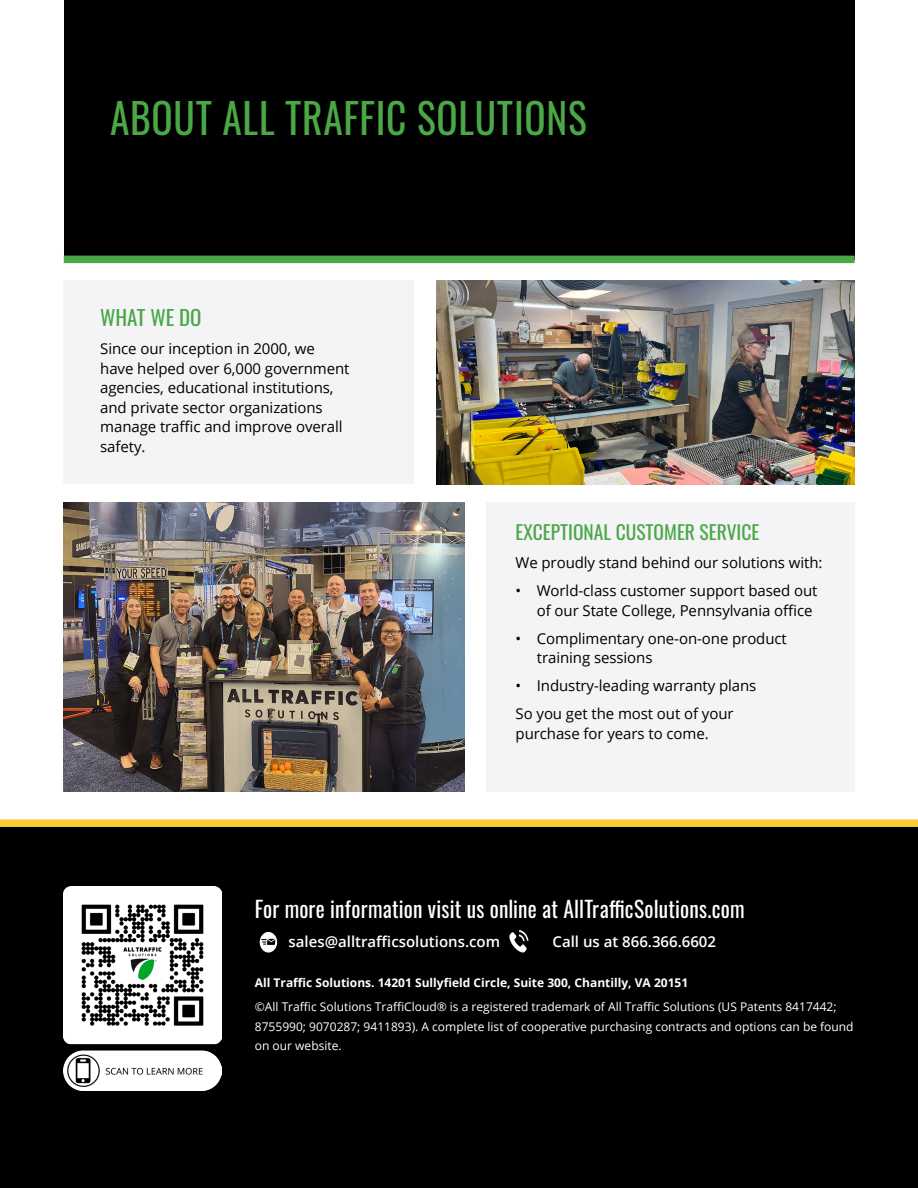
<style>
.page{position:relative;width:918px;height:1188px;background:#fff}
.page>*{position:absolute;margin:0;border:0;box-sizing:border-box;transform-origin:0 0}
.t1{font:42px "Oswald";letter-spacing:.02em;color:#4aa847;scale:.94 1}
.t2{font:22.5px "Oswald";letter-spacing:.01em;color:#fff;scale:.95 1}
.t3{font:21px "Oswald";color:#4aa847}
.t4{font:19.5px "Oswald";color:#4aa847}
.t5{font:15px/19.5px "Open Sans";letter-spacing:-.005em;color:#000}
.t6{font:600 15px "Open Sans";color:#fff}
.t7{font:12px/19.5px "Open Sans";color:#fff}
.t8{font:700 12px "Open Sans";color:#fff}
</style>
<div class="page">
<div style="left:486px;top:503px;width:369px;height:289px;background:#f4f3f6"></div>
<div style="left:64px;top:281px;width:350px;height:203px;background:#f4f3f6"></div>
<div style="left:64px;top:0;width:791px;height:259px;background:#000"></div>
<div style="left:0;top:823px;width:918px;height:365px;background:#000"></div>
<div style="left:0;top:819px;width:918px;height:8px;background:#ffcc31"></div>
<img style="left:64px;top:503px;width:400px;height:289px">
<div style="left:64px;top:256px;width:791px;height:7px;background:#4aa847"></div>
<img style="left:436px;top:281px;width:419px;height:203px">
<svg style="left:509px;top:930px;width:20px;height:23px"></svg>
<svg style="left:260px;top:932px;width:17px;height:21px"></svg>
<img style="left:64px;top:886px;width:157px;height:205px">
<h1 class="t1" style="left:110px;top:80px;width:509px">ABOUT ALL TRAFFIC SOLUTIONS</h1>
<h3 class="t3" style="left:100px;top:299px;width:103px">WHAT WE DO</h3>
<p class="t5" style="left:100px;top:339px;width:251px">Since our inception in 2000, we have helped over 6,000 government agencies, educational institutions, and private sector organizations manage traffic and improve overall safety.</p>
<h3 class="t4" style="left:516px;top:515px;width:245px">EXCEPTIONAL CUSTOMER SERVICE</h3>
<p class="t5" style="left:516px;top:552px;width:308px">We proudly stand behind our solutions with:</p>
<p class="t5" style="left:537px;top:580px;width:282px;text-indent:-21px">• World-class customer support based out of our State College, Pennsylvania office</p>
<p class="t5" style="left:537px;top:628px;width:252px;text-indent:-21px">• Complimentary one-on-one product training sessions</p>
<p class="t5" style="left:516px;top:671px;width:242px;line-height:28px">• Industry-leading warranty plans<br>So you get the most out of your</p>
<p class="t5" style="left:516px;top:723px;width:195px">purchase for years to come.</p>
<h2 class="t2" style="left:255px;top:889px;width:517px">For more information visit us online at AllTrafficSolutions.com</h2>
<p class="t6" style="left:289px;top:931px;width:213px">sales@alltrafficsolutions.com</p>
<p class="t6" style="left:553px;top:931px;width:165px">Call us at 866.366.6602</p>
<p class="t8" style="left:255px;top:975px;width:435px">All Traffic Solutions. 14201 Sullyfield Circle, Suite 300, Chantilly, VA 20151</p>
<p class="t7" style="left:255px;top:997px;width:600px">©All Traffic Solutions TraffiCloud® is a registered trademark of All Traffic Solutions (US Patents 8417442;<br>8755990; 9070287; 9411893). A complete list of cooperative purchasing contracts and options can be found on our website.</p>
</div>
